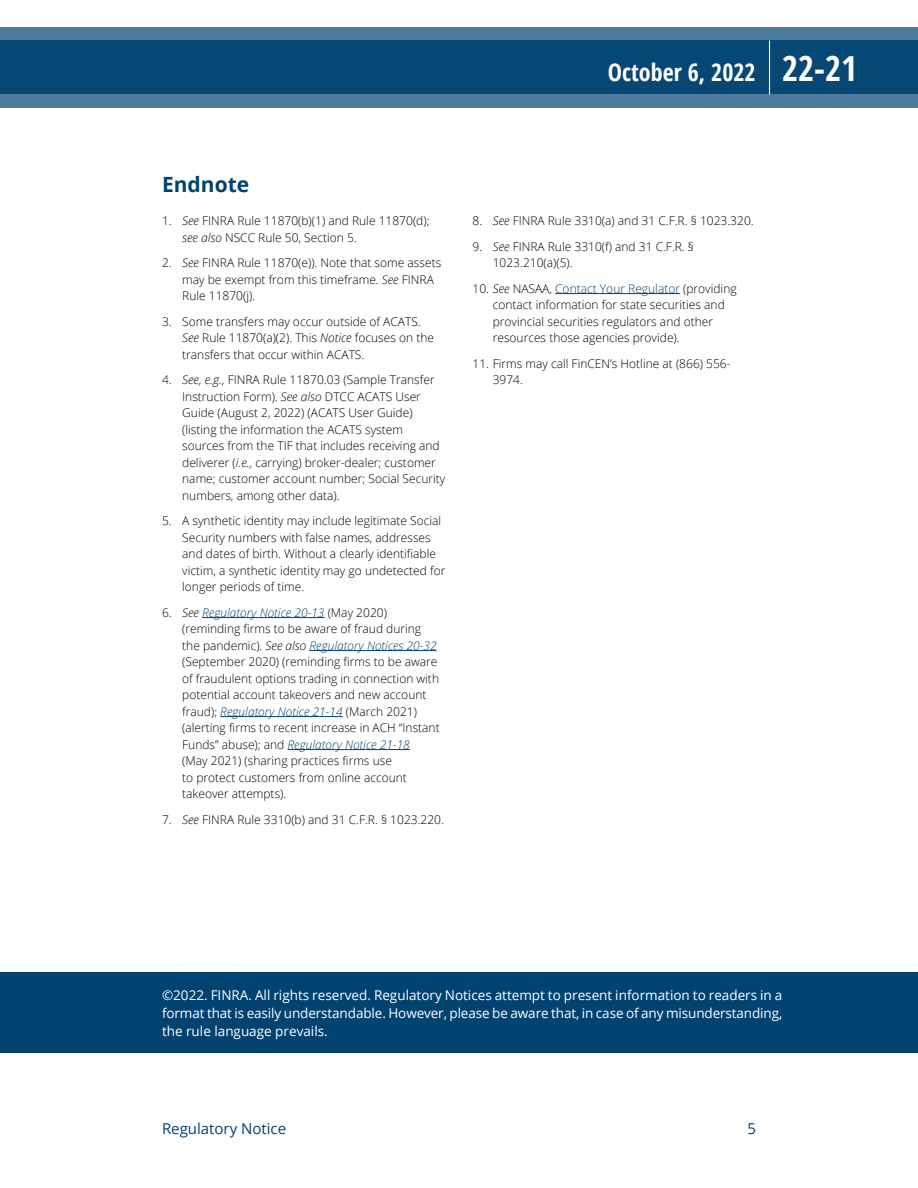
<style>
.page{position:relative;width:918px;height:1188px;background:#fff}
.page>*{position:absolute;margin:0;border:0;box-sizing:border-box;transform-origin:0 0}
.t1{font:700 24px "Open Sans Condensed";color:#fff}
.t2{font:700 21px "Open Sans";color:#004270}
.t3{font:15px "Open Sans";color:#004270}
.t4{font:13.5px/18px "Open Sans";letter-spacing:-.01em;color:#fff;text-align:justify}
.t5{font:300 12px/16.5px "Open Sans";color:#000}
.s1{font-size:34.5px}
.s2{font-style:italic}
.s3{font-style:italic;color:#004270}
.s4{color:#004270}
</style>
<div class="page">
<hr style="left:202px;top:617px;width:123px;height:1px;background:#004270">
<hr style="left:310px;top:650px;width:127px;height:1px;background:#004270">
<hr style="left:220px;top:716px;width:123px;height:1px;background:#004270">
<hr style="left:288px;top:749px;width:122px;height:1px;background:#004270">
<hr style="left:555px;top:293px;width:125px;height:1px;background:#004270">
<div style="left:0;top:972px;width:918px;height:81px;background:#004270"></div>
<svg style="left:0;top:27px;width:918px;height:81px;background:#1e5881"></svg>
<hr style="left:769px;top:40px;width:1px;height:54px;background:#fff">
<h1 class="t1" style="left:608px;top:55px;width:251px">October 6, 2022 <span class="s1">22-21</span></h1>
<h2 class="t2" style="left:162px;top:169px;width:89px">Endnote</h2>
<p class="t5" style="left:182px;top:212px;width:249px;text-indent:-20px">1. <span class="s2">See</span> FINRA Rule 11870(b)(1) and Rule 11870(d); <span class="s2">see also</span> NSCC Rule 50, Section 5.</p>
<p class="t5" style="left:182px;top:254px;width:261px;text-indent:-20px">2. <span class="s2">See</span> FINRA Rule 11870(e)). Note that some assets may be exempt from this timeframe. <span class="s2">See</span> FINRA<br>Rule 11870(j).</p>
<p class="t5" style="left:182px;top:313px;width:253px;text-indent:-20px">3. Some transfers may occur outside of ACATS.<br><span class="s2">See</span> Rule 11870(a)(2). This <span class="s2">Notice</span> focuses on the transfers that occur within ACATS.</p>
<p class="t5" style="left:182px;top:371px;width:265px;text-indent:-20px">4. <span class="s2">See, e.g.,</span> FINRA Rule 11870.03 (Sample Transfer Instruction Form). <span class="s2">See also</span> DTCC ACATS User Guide (August 2, 2022) (ACATS User Guide) (listing the information the ACATS system sources from the TIF that includes receiving and deliverer (<span class="s2">i.e.,</span> carrying) broker-dealer; customer name; customer account number; Social Security numbers, among other data).</p>
<p class="t5" style="left:182px;top:512px;width:265px;text-indent:-20px">5. A synthetic identity may include legitimate Social Security numbers with false names, addresses and dates of birth. Without a clearly identifiable victim, a synthetic identity may go undetected for longer periods of time.</p>
<p class="t5" style="left:182px;top:604px;width:259px;text-indent:-20px">6. <span class="s2">See</span> <span class="s3">Regulatory Notice 20-13</span> (May 2020) (reminding firms to be aware of fraud during the pandemic). <span class="s2">See also</span> <span class="s3">Regulatory Notices 20-32 </span>(September 2020) (reminding firms to be aware of fraudulent options trading in connection with potential account takeovers and new account fraud); <span class="s3">Regulatory Notice 21-14</span> (March 2021) (alerting firms to recent increase in ACH “Instant Funds” abuse); and <span class="s3">Regulatory Notice 21-18<br></span>(May 2021) (sharing practices firms use<br>to protect customers from online account takeover attempts).</p>
<p class="t5" style="left:162px;top:811px;width:283px">7. <span class="s2">See</span> FINRA Rule 3310(b) and 31 C.F.R. § 1023.220.</p>
<p class="t5" style="left:472px;top:212px;width:283px">8. <span class="s2">See</span> FINRA Rule 3310(a) and 31 C.F.R. § 1023.320.</p>
<p class="t5" style="left:493px;top:238px;width:203px;text-indent:-20px">9. <span class="s2">See</span> FINRA Rule 3310(f) and 31 C.F.R. §<br>1023.210(a)(5).</p>
<p class="t5" style="left:493px;top:280px;width:245px;text-indent:-20px">10. <span class="s2">See</span> NASAA, <span class="s4">Contact Your Regulator</span> (providing contact information for state securities and provincial securities regulators and other resources those agencies provide).</p>
<p class="t5" style="left:493px;top:355px;width:239px;text-indent:-20px">11. Firms may call FinCEN’s Hotline at (866) 556-<br>3974.</p>
<p class="t4" style="left:162px;top:985px;width:622px">©2022. FINRA. All rights reserved. Regulatory Notices attempt to present information to readers in a format that is easily understandable. However, please be aware that, in case of any misunderstanding, the rule language prevails.</p>
<p class="t3" style="left:162px;top:1118px;width:126px">Regulatory Notice</p>
<p class="t3" style="left:747px;top:1118px;width:10px">5</p>
</div>
